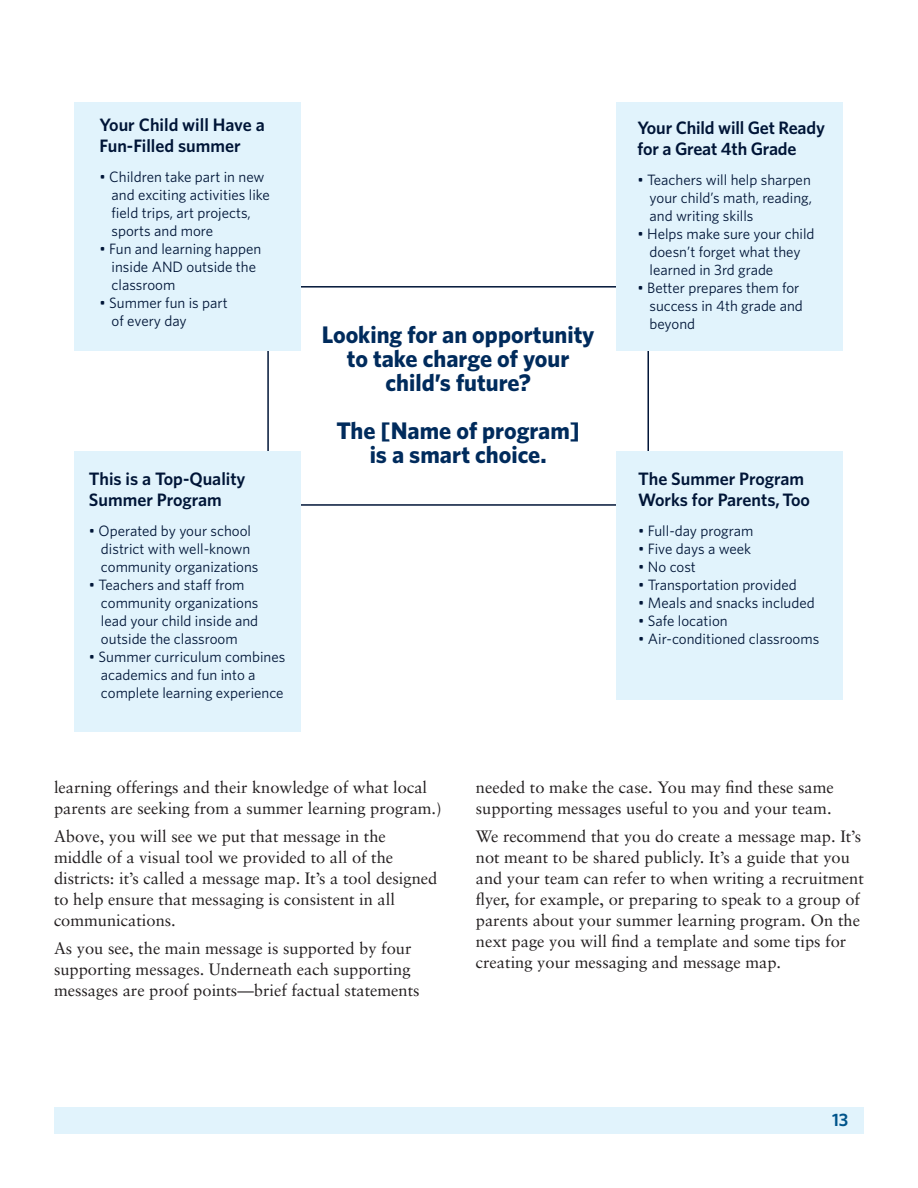
<style>
.page{position:relative;width:918px;height:1188px;background:#fff}
.page>*{position:absolute;margin:0;border:0;box-sizing:border-box;transform-origin:0 0}
.t1{font:700 24px/24px "Whitney";color:#002b5c;text-align:center}
.t2{font:600 18px/21px "Whitney";color:#001537}
.t3{font:600 18px "Whitney";color:#00548b}
.C2{font:16.5px/21px "Sabon";color:#231f20}
.t4{font:15px/18px "Whitney";color:#001537}
</style>
<div class="page">
<div style="left:54px;top:1107px;width:810px;height:27px;background:#e1f3fc"></div>
<div style="left:267px;top:286px;width:382px;height:220px;border:2px solid #001537"></div>
<div style="left:74px;top:102px;width:226px;height:248px;background:#e1f3fc"></div>
<div style="left:616px;top:102px;width:227px;height:248px;background:#e1f3fc"></div>
<div style="left:74px;top:452px;width:226px;height:280px;background:#e1f3fc"></div>
<div style="left:616px;top:452px;width:227px;height:248px;background:#e1f3fc"></div>
<p class="t2" style="left:100px;top:114px;width:167px">Your Child will Have a<br>Fun-Filled summer</p>
<p class="t4" style="left:112px;top:168px;width:160px;text-indent:-12px">• Children take part in new and exciting activities like field trips, art projects, sports and more</p>
<p class="t4" style="left:112px;top:240px;width:151px;text-indent:-12px">• Fun and learning happen inside AND outside the classroom</p>
<p class="t4" style="left:112px;top:294px;width:118px;text-indent:-12px">• Summer fun is part of every day</p>
<p class="t2" style="left:89px;top:468px;width:158px">This is a Top-Quality<br>Summer Program</p>
<p class="t4" style="left:101px;top:522px;width:159px;text-indent:-12px">• Operated by your school district with well-known community organizations</p>
<p class="t4" style="left:101px;top:576px;width:159px;text-indent:-12px">• Teachers and staff from community organizations lead your child inside and outside the classroom</p>
<p class="t4" style="left:101px;top:648px;width:186px;text-indent:-12px">• Summer curriculum combines academics and fun into a complete learning experience</p>
<p class="t1" style="left:322px;top:322px;width:274px">Looking for an opportunity to take charge of your child’s future?</p>
<p class="t1" style="left:336px;top:418px;width:245px">The [Name of program] is a smart choice.</p>
<p class="t2" style="left:638px;top:117px;width:189px">Your Child will Get Ready for a Great 4th Grade</p>
<p class="t4" style="left:650px;top:171px;width:164px;text-align:justify;text-indent:-12px">• Teachers will help sharpen your child’s math, reading, and writing skills</p>
<p class="t4" style="left:650px;top:225px;width:167px;text-indent:-12px">• Helps make sure your child doesn’t forget what they learned in 3rd grade</p>
<p class="t4" style="left:650px;top:279px;width:155px;text-indent:-12px">• Better prepares them for success in 4th grade and beyond</p>
<p class="t2" style="left:638px;top:468px;width:173px">The Summer Program<br>Works for Parents, Too</p>
<p class="t4" style="left:638px;top:522px;width:117px">• Full-day program</p>
<p class="t4" style="left:638px;top:540px;width:114px">• Five days a week</p>
<p class="t4" style="left:638px;top:558px;width:59px">• No cost</p>
<p class="t4" style="left:638px;top:576px;width:160px">• Transportation provided</p>
<p class="t4" style="left:638px;top:594px;width:178px">• Meals and snacks included</p>
<p class="t4" style="left:638px;top:612px;width:91px">• Safe location</p>
<p class="t4" style="left:638px;top:630px;width:183px">• Air-conditioned classrooms</p>
<p class="C2" style="left:54px;top:777px;width:389px">learning offerings and their knowledge of what local parents are seeking from a summer learning program.)</p>
<p class="C2" style="left:54px;top:825px;width:385px">Above, you will see we put that message in the middle of a visual tool we provided to all of the districts: it’s called a message map. It’s a tool designed to help ensure that messaging is consistent in all communications.</p>
<p class="C2" style="left:54px;top:937px;width:367px">As you see, the main message is supported by four supporting messages. Underneath each supporting messages are proof points—brief factual statements</p>
<p class="C2" style="left:476px;top:777px;width:359px">needed to make the case. You may find these same supporting messages useful to you and your team.</p>
<p class="C2" style="left:476px;top:825px;width:390px">We recommend that you do create a message map. It’s not meant to be shared publicly. It’s a guide that you and your team can refer to when writing a recruitment flyer, for example, or preparing to speak to a group of parents about your summer learning program. On the next page you will find a template and some tips for creating your messaging and message map.</p>
<p class="t3" style="left:832px;top:1108px;width:18px">13</p>
</div>
